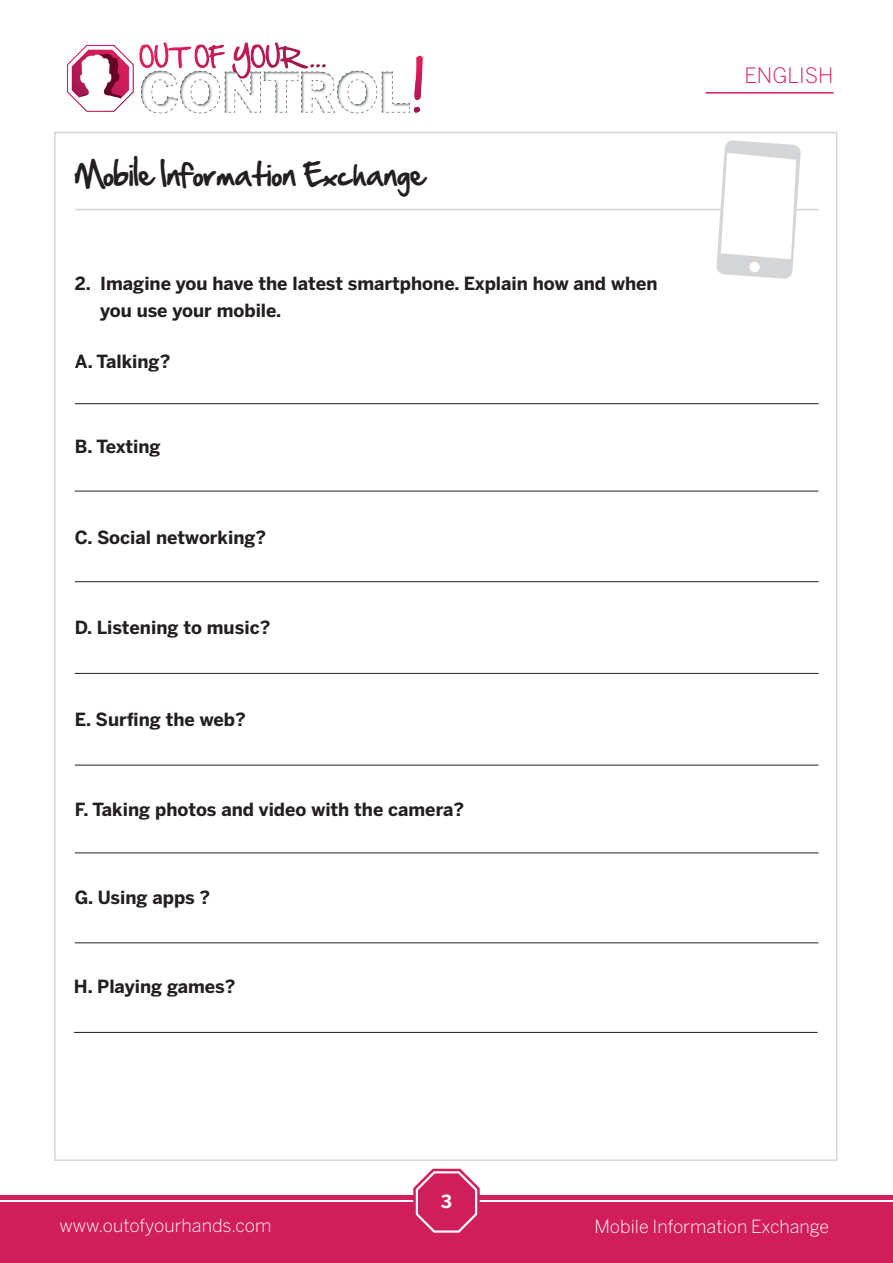
<style>
.page{position:relative;width:893px;height:1263px;background:#fff}
.page>*{position:absolute;margin:0;border:0;box-sizing:border-box;transform-origin:0 0}
.t1{font:27px "Handof Sean";color:#231f20}
.t2{font:300 21px "Benton Sans";color:#d21d5b}
.t3{font:700 18px/27px "Benton Sans";color:#231f20}
.t4{font:300 18px "Benton Sans";color:#fff}
.t5{font:700 18px "Benton Sans";color:#fff}
</style>
<div class="page">
<hr style="left:75px;top:209px;width:744px;height:1px;background:#d4d5d7">
<svg style="left:716px;top:140px;width:85px;height:139px"></svg>
<hr style="left:705px;top:92px;width:128px;height:2px;background:#d21d5b">
<img style="left:54px;top:42px;width:385px;height:111px">
<hr style="left:75px;top:403px;width:744px;height:1px;background:#231f20">
<hr style="left:75px;top:673px;width:744px;height:1px;background:#231f20">
<hr style="left:75px;top:491px;width:743px;height:1px;background:#231f20">
<hr style="left:75px;top:581px;width:744px;height:1px;background:#231f20">
<hr style="left:75px;top:765px;width:744px;height:1px;background:#231f20">
<hr style="left:75px;top:853px;width:744px;height:1px;background:#231f20">
<hr style="left:75px;top:942px;width:743px;height:1px;background:#231f20">
<hr style="left:74px;top:1032px;width:744px;height:1px;background:#231f20">
<div style="left:0;top:1202px;width:893px;height:61px;background:#d21d5b"></div>
<div style="left:0;top:1195px;width:893px;height:5px;background:#d21d5b"></div>
<svg style="left:413px;top:1168px;width:67px;height:65px"></svg>
<h1 class="t1" style="left:75px;top:155px;width:351px">Mobile Information Exchange</h1>
<p class="t3" style="left:100px;top:270px;width:559px;text-indent:-25px">2. Imagine you have the latest smartphone. Explain how and when you use your mobile.</p>
<p class="t3" style="left:75px;top:348px;width:97px">A. Talking?</p>
<p class="t3" style="left:75px;top:433px;width:87px">B. Texting</p>
<p class="t3" style="left:75px;top:525px;width:193px">C. Social networking?</p>
<p class="t3" style="left:75px;top:614px;width:197px">D. Listening to music?</p>
<p class="t3" style="left:75px;top:706px;width:172px">E. Surfing the web?</p>
<p class="t3" style="left:75px;top:796px;width:391px">F. Taking photos and video with the camera?</p>
<p class="t3" style="left:75px;top:884px;width:137px">G. Using apps ?</p>
<p class="t3" style="left:74px;top:973px;width:163px">H. Playing games?</p>
<p class="t5" style="left:441px;top:1191px;width:13px">3</p>
<p class="t2" style="left:744px;top:64px;width:91px">ENGLISH</p>
<p class="t4" style="left:60px;top:1215px;width:213px">www.outofyourhands.com</p>
<p class="t4" style="left:594px;top:1216px;width:236px">Mobile Information Exchange</p>
</div>
